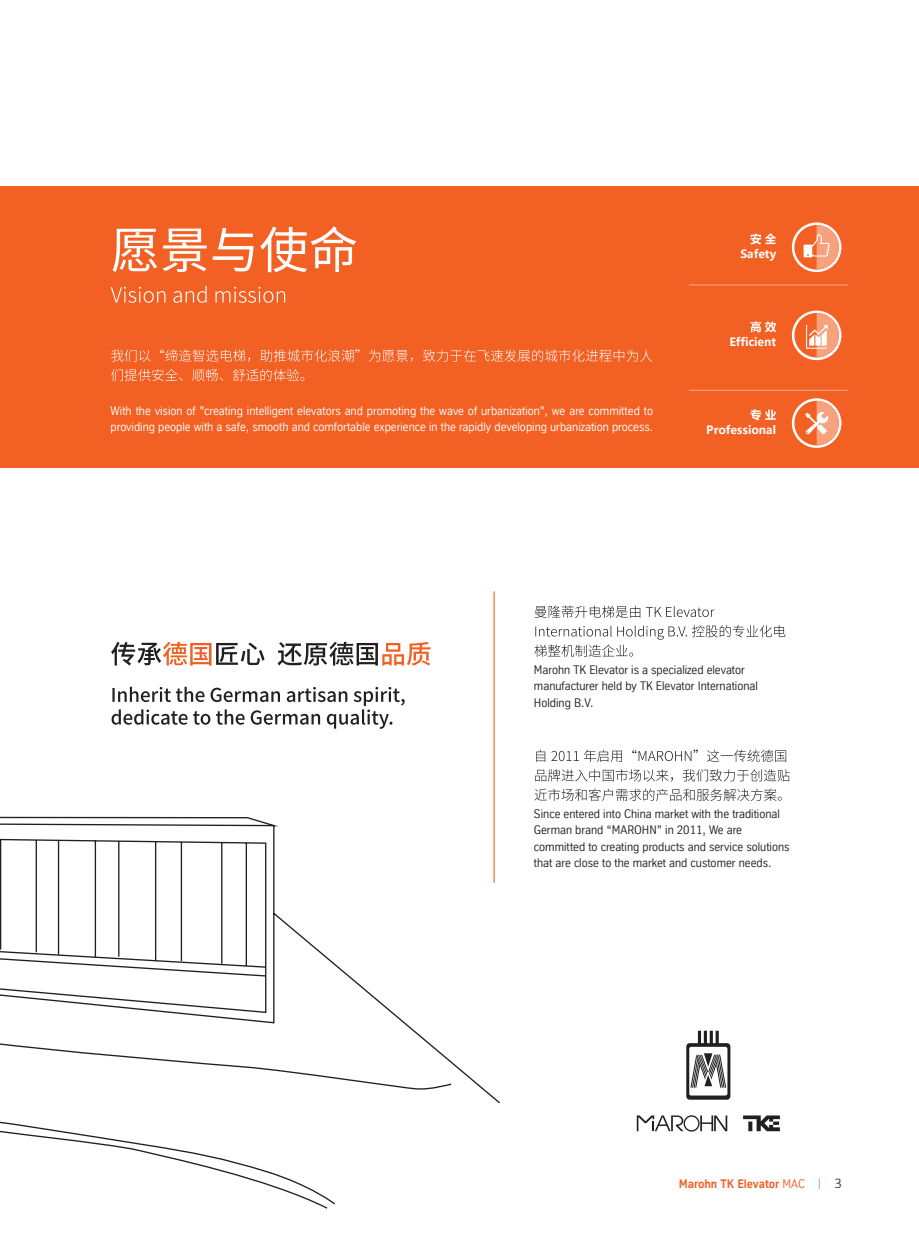
<style>
.page{position:relative;width:919px;height:1238px;background:#fff}
.page>*{position:absolute;margin:0;border:0;box-sizing:border-box;transform-origin:0 0}
.t1{font:12px/16.5px "TK Type";color:#231f20}
.t2{font:12px/16.5px "TK Type";color:#fff}
.t3{font:700 12px "TK Type";color:#f26023}
.t4{font:700 11.4px "Microsoft Ya Hei";color:#fff}
.s1{font-weight:400}
.s2{font-family:"Calibri";font-weight:300}
.s3{font-family:"Calibri";font-weight:300;font-size:15px;color:#231f20}
</style>
<div class="page">
<svg style="left:0;top:591px;width:499px;height:617px"></svg>
<svg style="left:534px;top:605px;width:180px;height:13px"></svg>
<svg style="left:534px;top:625px;width:251px;height:32px"></svg>
<svg style="left:536px;top:749px;width:250px;height:13px"></svg>
<svg style="left:535px;top:769px;width:254px;height:12px"></svg>
<svg style="left:534px;top:788px;width:247px;height:13px"></svg>
<div style="left:0;top:186px;width:918px;height:282px;background:#f26023"></div>
<svg style="left:111px;top:349px;width:541px;height:13px"></svg>
<svg style="left:111px;top:369px;width:193px;height:12px"></svg>
<svg style="left:112px;top:226px;width:244px;height:46px"></svg>
<svg style="left:111px;top:286px;width:174px;height:17px"></svg>
<svg style="left:791px;top:222px;width:50px;height:50px"></svg>
<svg style="left:791px;top:310px;width:50px;height:50px"></svg>
<svg style="left:791px;top:398px;width:50px;height:50px"></svg>
<div style="left:794px;top:401px;width:44px;height:44px;background:#f26023;border-radius:50%"></div>
<svg style="left:805px;top:401px;width:33px;height:44px"></svg>
<svg style="left:750px;top:409px;width:26px;height:11px"></svg>
<div style="left:794px;top:225px;width:44px;height:44px;background:#f26023;border-radius:50%"></div>
<svg style="left:803px;top:225px;width:35px;height:44px"></svg>
<svg style="left:750px;top:233px;width:26px;height:11px"></svg>
<div style="left:794px;top:313px;width:44px;height:44px;background:#f26023;border-radius:50%"></div>
<svg style="left:806px;top:313px;width:32px;height:44px"></svg>
<svg style="left:750px;top:321px;width:26px;height:11px"></svg>
<svg style="left:111px;top:641px;width:319px;height:24px"></svg>
<svg style="left:111px;top:686px;width:293px;height:42px"></svg>
<hr style="left:689px;top:284px;width:158px;height:1px;background:#f8e3d2">
<hr style="left:689px;top:390px;width:158px;height:1px;background:#f8e3d2">
<hr style="left:493px;top:591px;width:1px;height:291px;background:#f26023">
<svg style="left:686px;top:1030px;width:44px;height:69px"></svg>
<svg style="left:636px;top:1115px;width:91px;height:16px"></svg>
<svg style="left:743px;top:1115px;width:36px;height:16px"></svg>
<p class="t4" style="left:740px;top:246px;width:37px">Safety</p>
<p class="t2" style="left:111px;top:402px;width:544px">With the vision of "creating intelligent elevators and promoting the wave of urbanization", we are committed to providing people with a safe, smooth and comfortable experience in the rapidly developing urbanization process.</p>
<p class="t4" style="left:729px;top:334px;width:48px">Efficient</p>
<p class="t4" style="left:706px;top:422px;width:71px">Professional</p>
<p class="t1" style="left:534px;top:661px;width:225px">Marohn TK Elevator is a specialized elevator manufacturer held by TK Elevator International<br>Holding B.V.</p>
<p class="t1" style="left:534px;top:805px;width:257px">Since entered into China market with the traditional German brand “MAROHN” in 2011, We are committed to creating products and service solutions that are close to the market and customer needs.</p>
<p class="t3" style="left:678px;top:1176px;width:165px">Marohn TK Elevator <span class="s1">MAC</span> <span class="s2">|</span> <span class="s3">3</span></p>
</div>
